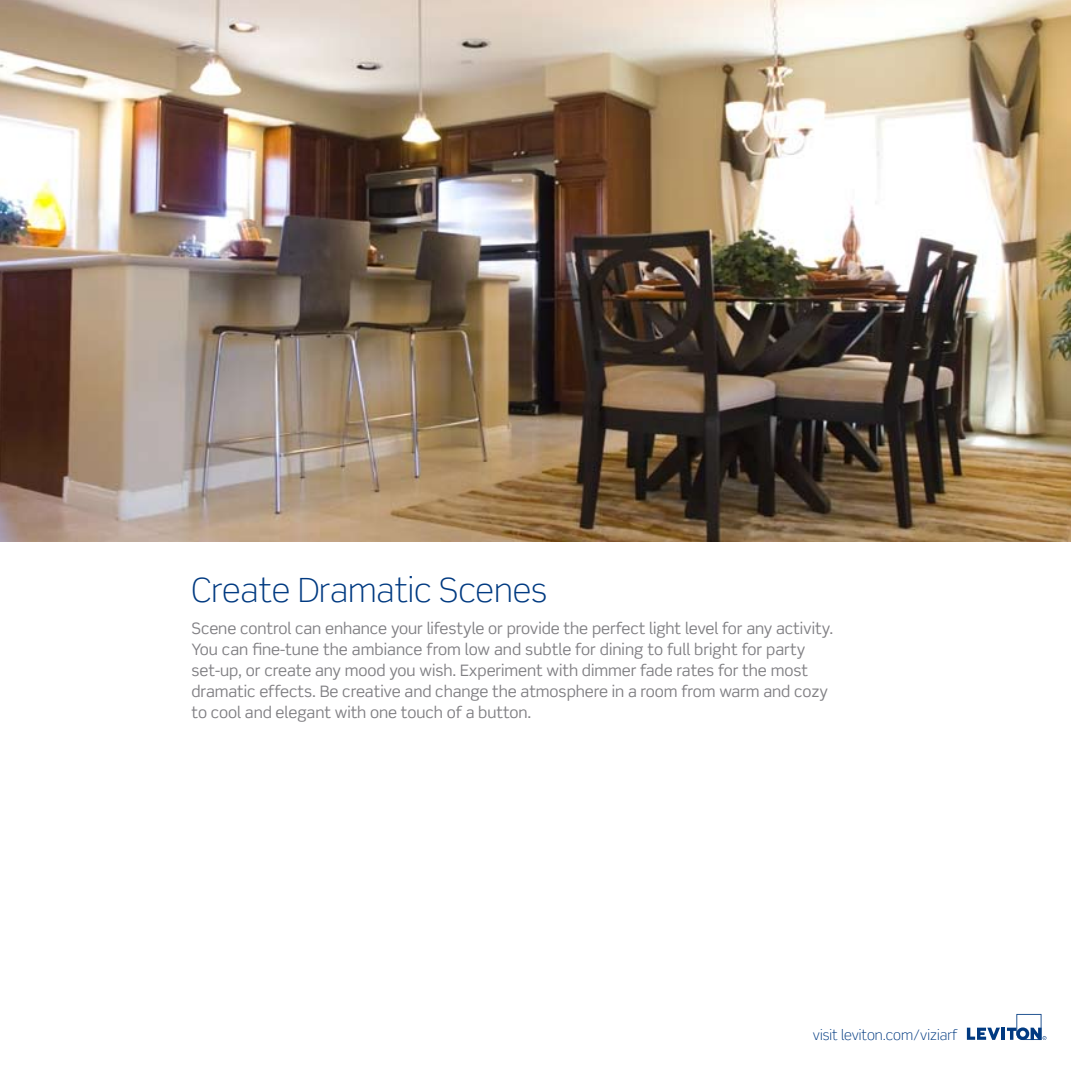
<style>
.page{position:relative;width:1071px;height:1071px;background:#fff}
.page>*{position:absolute;margin:0;border:0;box-sizing:border-box;transform-origin:0 0}
.t1{font:300 33.43px "Scene";color:#013a81}
.t2{font:15.75px/21px "Scene";letter-spacing:-.005em;color:#807f83}
.t3{font:300 14.17px "Scene";color:#013a81}
</style>
<div class="page">
<svg style="left:967px;top:1028px;width:33px;height:12px"></svg>
<hr style="left:1001px;top:1028px;width:4px;height:12px;background:#013a81">
<svg style="left:1007px;top:1014px;width:40px;height:26px"></svg>
<img style="left:0;top:0;width:1071px;height:541px">
<h1 class="t1" style="left:192px;top:570px;width:357px">Create Dramatic Scenes</h1>
<p class="t2" style="left:192px;top:617px;width:644px">Scene control can enhance your lifestyle or provide the perfect light level for any activity.<br>You can fine-tune the ambiance from low and subtle for dining to full bright for party set-up, or create any mood you wish. Experiment with dimmer fade rates for the most dramatic effects. Be creative and change the atmosphere in a room from warm and cozy to cool and elegant with one touch of a button.</p>
<p class="t3" style="left:813px;top:1026px;width:146px">visit leviton.com/viziarf</p>
</div>
